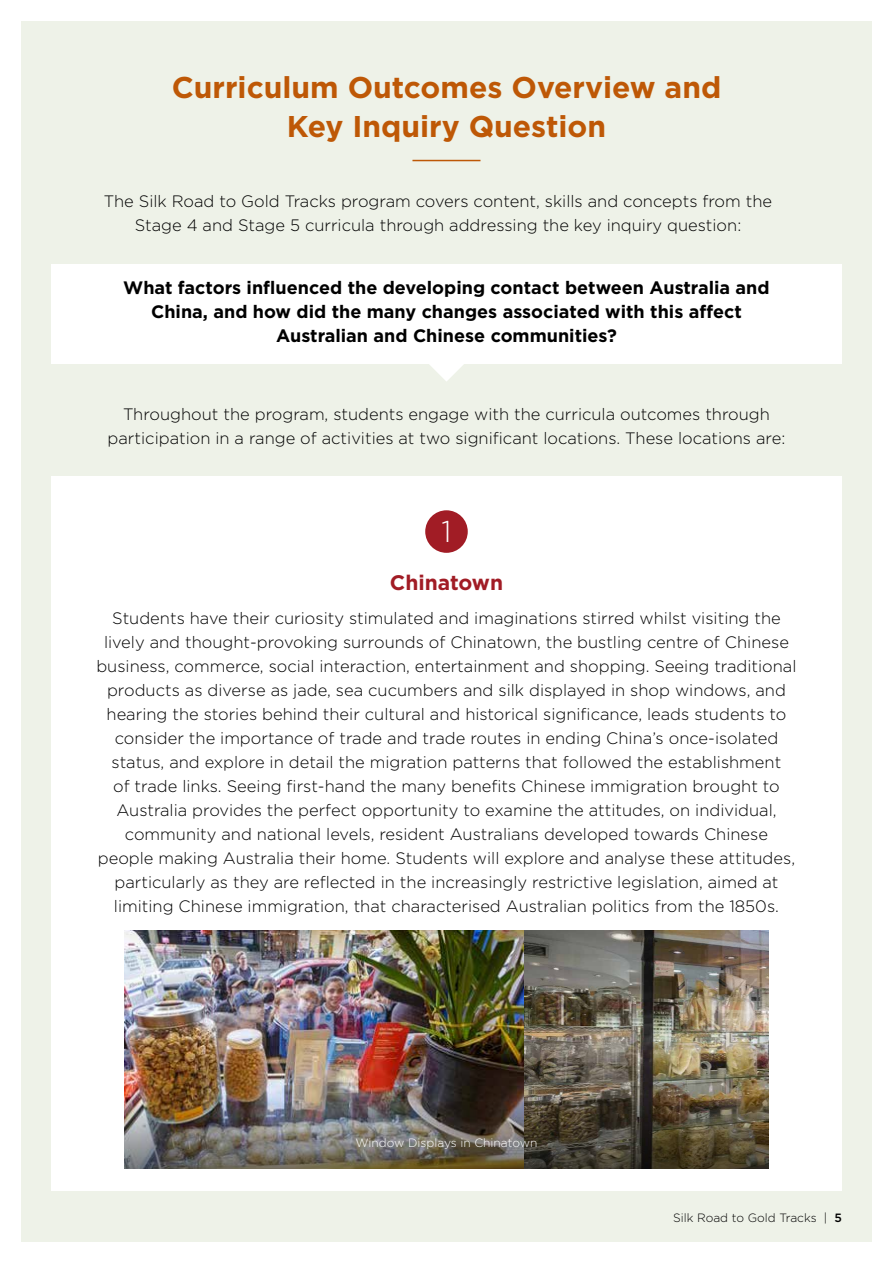
<style>
.page{position:relative;width:893px;height:1263px;background:#fff}
.page>*{position:absolute;margin:0;border:0;box-sizing:border-box;transform-origin:0 0}
.t1{font:700 30px/39px "Gotham";color:#be5806;text-align:center}
.t2{font:300 30px "Gotham";color:#fff}
.t3{font:700 21px "Gotham";color:#a11c25}
.t4{font:700 18px/24px "Gotham";color:#000;text-align:center}
.t5{font:300 16.5px/24px "Gotham";color:#000;text-align:center}
.t6{font:300 12px "Gotham";color:#fff}
.t7{font:300 12px "Gotham";color:#000}
.s1{font-weight:500}
</style>
<div class="page">
<div style="left:21px;top:21px;width:851px;height:1221px;background:#eef2e8"></div>
<div style="left:51px;top:264px;width:791px;height:100px;background:#fff"></div>
<div style="left:51px;top:476px;width:791px;height:715px;background:#fff"></div>
<svg style="left:429px;top:364px;width:35px;height:17px"></svg>
<div style="left:425px;top:510px;width:43px;height:43px;background:#a11c25;border-radius:50%"></div>
<hr style="left:412px;top:160px;width:68px;height:1px;background:#be5806">
<img style="left:124px;top:930px;width:645px;height:170px">
<img style="left:124px;top:1100px;width:645px;height:68px">
<h1 class="t1" style="left:172px;top:67px;width:551px">Curriculum Outcomes Overview and<br>Key Inquiry Question</h1>
<p class="t5" style="left:104px;top:189px;width:670px">The Silk Road to Gold Tracks program covers content, skills and concepts from the<br>Stage 4 and Stage 5 curricula through addressing the key inquiry question:</p>
<p class="t4" style="left:123px;top:276px;width:648px">What factors influenced the developing contact between Australia and<br>China, and how did the many changes associated with this affect<br>Australian and Chinese communities?</p>
<p class="t5" style="left:108px;top:401px;width:679px">Throughout the program, students engage with the curricula outcomes through participation in a range of activities at two significant locations. These locations are:</p>
<h1 class="t2" style="left:441px;top:512px;width:12px">1</h1>
<p class="t3" style="left:390px;top:569px;width:115px">Chinatown</p>
<p class="t5" style="left:96px;top:606px;width:702px">Students have their curiosity stimulated and imaginations stirred whilst visiting the lively and thought-provoking surrounds of Chinatown, the bustling centre of Chinese business, commerce, social interaction, entertainment and shopping. Seeing traditional products as diverse as jade, sea cucumbers and silk displayed in shop windows, and hearing the stories behind their cultural and historical significance, leads students to consider the importance of trade and trade routes in ending China’s once-isolated status, and explore in detail the migration patterns that followed the establishment<br>of trade links. Seeing first-hand the many benefits Chinese immigration brought to Australia provides the perfect opportunity to examine the attitudes, on individual, community and national levels, resident Australians developed towards Chinese people making Australia their home. Students will explore and analyse these attitudes, particularly as they are reflected in the increasingly restrictive legislation, aimed at limiting Chinese immigration, that characterised Australian politics from the 1850s.</p>
<p class="t6" style="left:355px;top:1135px;width:183px">Window Displays in Chinatown</p>
<p class="t7" style="left:673px;top:1210px;width:170px">Silk Road to Gold Tracks | <span class="s1">5</span></p>
</div>
